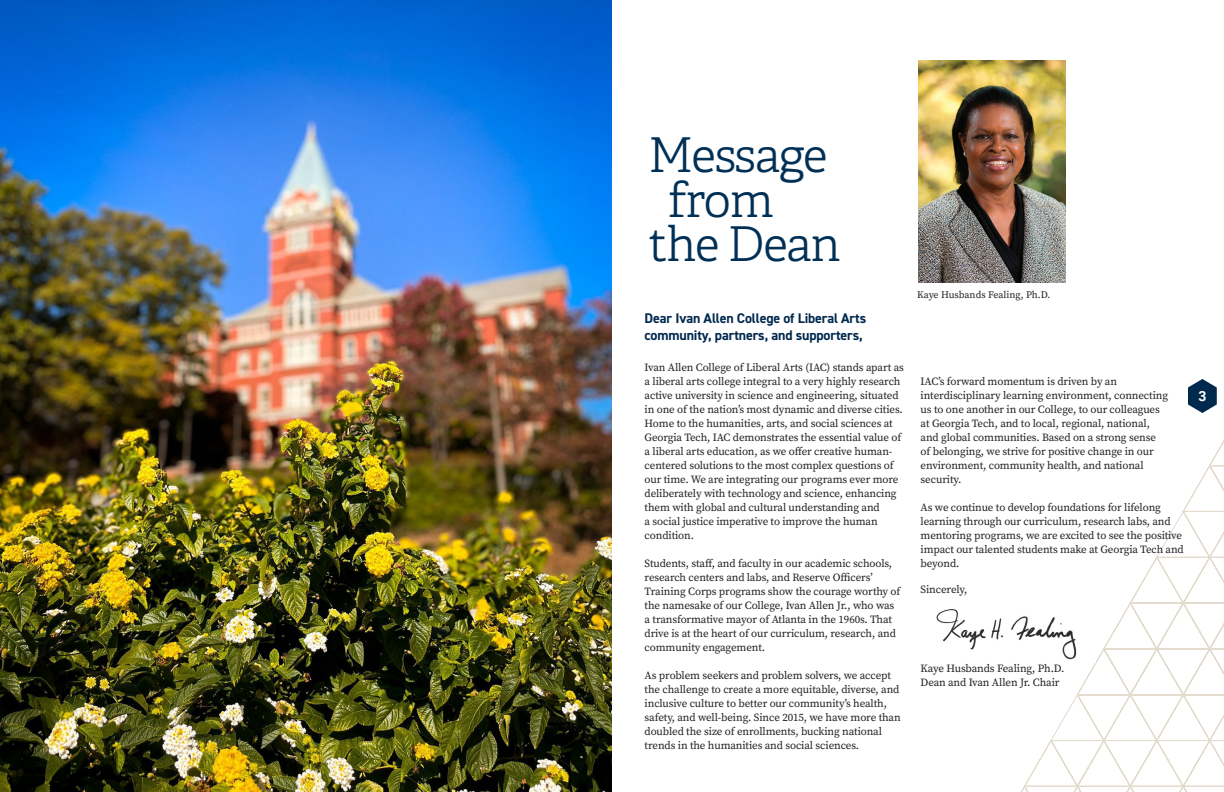
<style>
.page{position:relative;width:1224px;height:792px;background:#fff}
.page>*{position:absolute;margin:0;border:0;box-sizing:border-box;transform-origin:0 0}
.t1{font:300 48px "Adelle";letter-spacing:-.03em;color:#003056}
.t2{font:700 14px "DIN2014";letter-spacing:-.01em;color:#00294e}
.t3{font:700 14px "Roboto";color:#fff}
.t4{font:11px/14px "Source Serif Pro";letter-spacing:-.01em;color:#231f20}
.t5{font:10px "Source Serif Variable";color:#231f20}
</style>
<div class="page">
<svg style="left:945px;top:282px;width:243px;height:510px"></svg>
<img style="left:918px;top:60px;width:148px;height:222px">
<svg style="left:1188px;top:379px;width:36px;height:408px"></svg>
<img style="left:936px;top:600px;width:159px;height:62px">
<img style="left:0;top:0;width:612px;height:792px">
<p class="t1" style="left:648px;top:125px;width:181px">Message</p>
<p class="t1" style="left:668px;top:170px;width:108px">from</p>
<p class="t1" style="left:648px;top:215px;width:194px">the Dean</p>
<p class="t2" style="left:645px;top:309px;width:223px">Dear Ivan Allen College of Liberal Arts</p>
<p class="t2" style="left:645px;top:326px;width:220px">community, partners, and supporters,</p>
<p class="t4" style="left:645px;top:360px;width:261px">Ivan Allen College of Liberal Arts (IAC) stands apart as a liberal arts college integral to a very highly research active university in science and engineering, situated in one of the nation’s most dynamic and diverse cities.<br>Home to the humanities, arts, and social sciences at Georgia Tech, IAC demonstrates the essential value of a liberal arts education, as we offer creative human&shy;centered solutions to the most complex questions of our time. We are integrating our programs ever more deliberately with technology and science, enhancing them with global and cultural understanding and<br>a social justice imperative to improve the human condition.</p>
<p class="t4" style="left:645px;top:556px;width:257px">Students, staff, and faculty in our academic schools, research centers and labs, and Reserve Officers’ Training Corps programs show the courage worthy of the namesake of our College, Ivan Allen Jr., who was a transformative mayor of Atlanta in the 1960s. That drive is at the heart of our curriculum, research, and community engagement.</p>
<p class="t4" style="left:645px;top:668px;width:258px">As problem seekers and problem solvers, we accept the challenge to create a more equitable, diverse, and inclusive culture to better our community’s health, safety, and well-being. Since 2015, we have more than doubled the size of enrollments, bucking national trends in the humanities and social sciences.</p>
<p class="t5" style="left:917px;top:288px;width:135px">Kaye Husbands Fealing, Ph.D.</p>
<p class="t4" style="left:921px;top:374px;width:249px">IAC’s forward momentum is driven by an interdisciplinary learning environment, connecting us to one another in our College, to our colleagues at Georgia Tech, and to local, regional, national, and global communities. Based on a strong sense of belonging, we strive for positive change in our environment, community health, and national security.</p>
<p class="t4" style="left:921px;top:500px;width:265px">As we continue to develop foundations for lifelong learning through our curriculum, research labs, and mentoring programs, we are excited to see the positive impact our talented students make at Georgia Tech and beyond.</p>
<p class="t4" style="left:921px;top:583px;width:48px">Sincerely,</p>
<p class="t4" style="left:921px;top:662px;width:145px;line-height:13.2px">Kaye Husbands Fealing, Ph.D.<br>Dean and Ivan Allen Jr. Chair</p>
<p class="t3" style="left:1198px;top:386px;width:10px">3</p>
</div>
